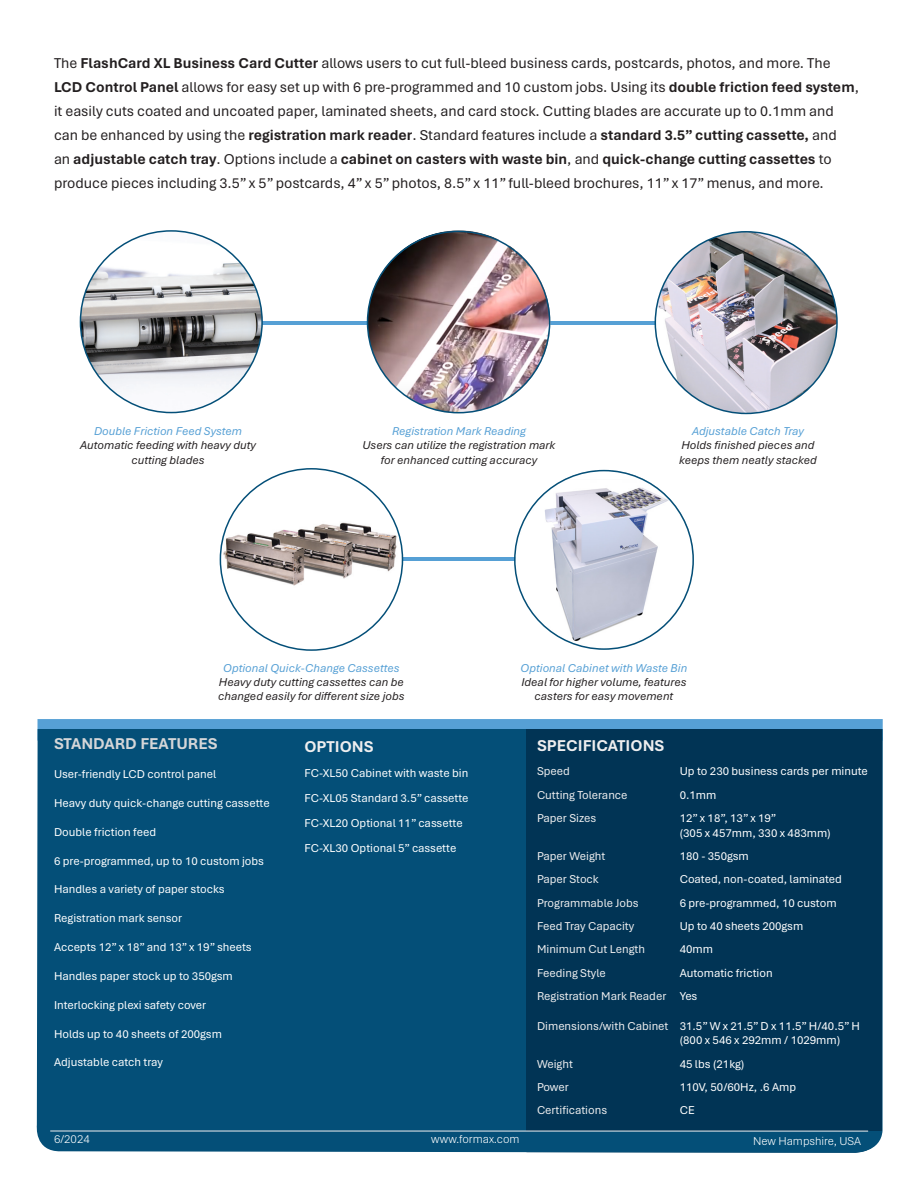
<style>
.page{position:relative;width:918px;height:1188px;background:#fff}
.page>*{position:absolute;margin:0;border:0;box-sizing:border-box;transform-origin:0 0}
.t1{font:700 16.5px "Aptos";color:#eeeeef}
.t2{font:700 16.5px "Aptos";color:#d5d6d8}
.t3{font:15px/24px "Aptos";color:#231f20}
.t4{font:12px "Aptos";color:#fff}
.t5{font:italic 12px/14.4px "Aptos";color:#231f20;text-align:center}
.t6{font:12px "Aptos";color:#eeeeef}
.t7{font:italic 12px "Aptos";color:#56a0d5}
.t8{font:300 12px "Aptos";color:#fff}
.s1{font-weight:700}
</style>
<div class="page">
<div style="left:38px;top:719px;width:845px;height:22px;background:#56a0d5"></div>
<div style="left:36px;top:729px;width:847px;height:424px;background:#044f78"></div>
<div style="left:526px;top:729px;width:356px;height:402px;background:#013455"></div>
<hr style="left:50px;top:1131px;width:818px;height:1px;background:#eeeeef">
<hr style="left:87px;top:321px;width:705px;height:4px;background:#56a0d5">
<hr style="left:227px;top:558px;width:459px;height:3px;background:#56a0d5">
<img style="left:219px;top:468px;width:186px;height:183px">
<img style="left:513px;top:469px;width:181px;height:181px">
<img style="left:366px;top:230px;width:185px;height:184px">
<img style="left:655px;top:232px;width:182px;height:181px;border-radius:91px">
<img style="left:80px;top:231px;width:182px;height:182px;border-radius:91px">
<p class="t3" style="left:54px;top:51px;width:806px">The <span class="s1">FlashCard XL Business Card Cutter</span> allows users to cut full-bleed business cards, postcards, photos, and more. The <span class="s1">LCD Control Panel</span> allows for easy set up with 6 pre-programmed and 10 custom jobs. Using its <span class="s1">double friction feed system</span>, it easily cuts coated and uncoated paper, laminated sheets, and card stock. Cutting blades are accurate up to 0.1mm and can be enhanced by using the <span class="s1">registration mark reader</span>. Standard features include a <span class="s1">standard 3.5” cutting cassette,</span> and<br>an <span class="s1">adjustable catch tray</span>. Options include a <span class="s1">cabinet on casters with waste bin</span>, and <span class="s1">quick-change cutting cassettes</span> to produce pieces including 3.5” x 5” postcards, 4” x 5” photos, 8.5” x 11” full-bleed brochures, 11” x 17” menus, and more.</p>
<p class="t7" style="left:94px;top:423px;width:150px">Double Friction Feed System</p>
<p class="t5" style="left:80px;top:438px;width:177px">Automatic feeding with heavy duty</p>
<p class="t5" style="left:132px;top:452px;width:75px">cutting blades</p>
<p class="t7" style="left:392px;top:423px;width:135px">Registration Mark Reading</p>
<p class="t5" style="left:362px;top:438px;width:195px">Users can utilize the registration mark</p>
<p class="t5" style="left:381px;top:452px;width:158px">for enhanced cutting accuracy</p>
<p class="t7" style="left:692px;top:423px;width:113px">Adjustable Catch Tray</p>
<p class="t5" style="left:681px;top:438px;width:135px">Holds finished pieces and</p>
<p class="t5" style="left:679px;top:452px;width:139px">keeps them neatly stacked</p>
<p class="t7" style="left:223px;top:659px;width:178px">Optional Quick-Change Cassettes</p>
<p class="t5" style="left:218px;top:674px;width:188px;text-align:left">Heavy duty cutting cassettes can be changed easily for different size jobs</p>
<p class="t7" style="left:521px;top:659px;width:168px">Optional Cabinet with Waste Bin</p>
<p class="t5" style="left:521px;top:674px;width:167px">Ideal for higher volume, features casters for easy movement</p>
<p class="t2" style="left:54px;top:733px;width:165px">STANDARD FEATURES</p>
<p class="t4" style="left:54px;top:766px;width:164px">User-friendly LCD control panel</p>
<p class="t4" style="left:54px;top:795px;width:217px">Heavy duty quick-change cutting cassette</p>
<p class="t4" style="left:54px;top:824px;width:104px">Double friction feed</p>
<p class="t4" style="left:54px;top:853px;width:212px">6 pre-programmed, up to 10 custom jobs</p>
<p class="t4" style="left:54px;top:881px;width:172px">Handles a variety of paper stocks</p>
<p class="t4" style="left:54px;top:910px;width:130px">Registration mark sensor</p>
<p class="t4" style="left:54px;top:939px;width:199px">Accepts 12” x 18” and 13” x 19” sheets</p>
<p class="t4" style="left:54px;top:968px;width:180px">Handles paper stock up to 350gsm</p>
<p class="t4" style="left:54px;top:997px;width:154px">Interlocking plexi safety cover</p>
<p class="t4" style="left:54px;top:1025px;width:170px">Holds up to 40 sheets of 200gsm</p>
<p class="t4" style="left:54px;top:1054px;width:110px">Adjustable catch tray</p>
<p class="t1" style="left:304px;top:735px;width:71px">OPTIONS</p>
<p class="t4" style="left:304px;top:765px;width:165px">FC-XL50 Cabinet with waste bin</p>
<p class="t4" style="left:304px;top:790px;width:165px">FC-XL05 Standard 3.5” cassette</p>
<p class="t4" style="left:304px;top:815px;width:160px">FC-XL20 Optional 11” cassette</p>
<p class="t4" style="left:304px;top:840px;width:153px">FC-XL30 Optional 5” cassette</p>
<p class="t1" style="left:537px;top:734px;width:129px">SPECIFICATIONS</p>
<p class="t6" style="left:537px;top:763px;width:34px">Speed</p>
<p class="t4" style="left:680px;top:763px;width:190px">Up to 230 business cards per minute</p>
<p class="t6" style="left:537px;top:787px;width:92px">Cutting Tolerance</p>
<p class="t4" style="left:680px;top:787px;width:38px">0.1mm</p>
<p class="t6" style="left:537px;top:810px;width:61px">Paper Sizes</p>
<p class="t4" style="left:680px;top:810px;width:98px">12” x 18”, 13” x 19”</p>
<p class="t4" style="left:680px;top:825px;width:153px">(305 x 457mm, 330 x 483mm)</p>
<p class="t6" style="left:537px;top:848px;width:70px">Paper Weight</p>
<p class="t4" style="left:680px;top:848px;width:71px">180 - 350gsm</p>
<p class="t6" style="left:537px;top:871px;width:63px">Paper Stock</p>
<p class="t4" style="left:680px;top:871px;width:164px">Coated, non-coated, laminated</p>
<p class="t6" style="left:537px;top:895px;width:103px">Programmable Jobs</p>
<p class="t4" style="left:680px;top:895px;width:158px">6 pre-programmed, 10 custom</p>
<p class="t6" style="left:537px;top:918px;width:99px">Feed Tray Capacity</p>
<p class="t4" style="left:680px;top:918px;width:125px">Up to 40 sheets 200gsm</p>
<p class="t6" style="left:537px;top:941px;width:110px">Minimum Cut Length</p>
<p class="t4" style="left:680px;top:941px;width:35px">40mm</p>
<p class="t6" style="left:537px;top:965px;width:70px">Feeding Style</p>
<p class="t4" style="left:680px;top:965px;width:94px">Automatic friction</p>
<p class="t6" style="left:537px;top:988px;width:131px">Registration Mark Reader</p>
<p class="t4" style="left:680px;top:988px;width:19px">Yes</p>
<p class="t6" style="left:537px;top:1018px;width:133px">Dimensions/with Cabinet</p>
<p class="t4" style="left:680px;top:1018px;width:182px">31.5” W x 21.5” D x 11.5” H/40.5” H</p>
<p class="t4" style="left:680px;top:1032px;width:162px">(800 x 546 x 292mm / 1029mm)</p>
<p class="t6" style="left:537px;top:1056px;width:37px">Weight</p>
<p class="t4" style="left:680px;top:1056px;width:66px">45 lbs (21kg)</p>
<p class="t6" style="left:537px;top:1079px;width:33px">Power</p>
<p class="t4" style="left:680px;top:1079px;width:118px">110V, 50/60Hz, .6 Amp</p>
<p class="t6" style="left:537px;top:1102px;width:72px">Certifications</p>
<p class="t4" style="left:680px;top:1102px;width:16px">CE</p>
<p class="t8" style="left:54px;top:1131px;width:37px">6/2024</p>
<p class="t8" style="left:431px;top:1131px;width:90px">www.formax.com</p>
<p class="t8" style="left:753px;top:1133px;width:109px">New Hampshire, USA</p>
</div>
